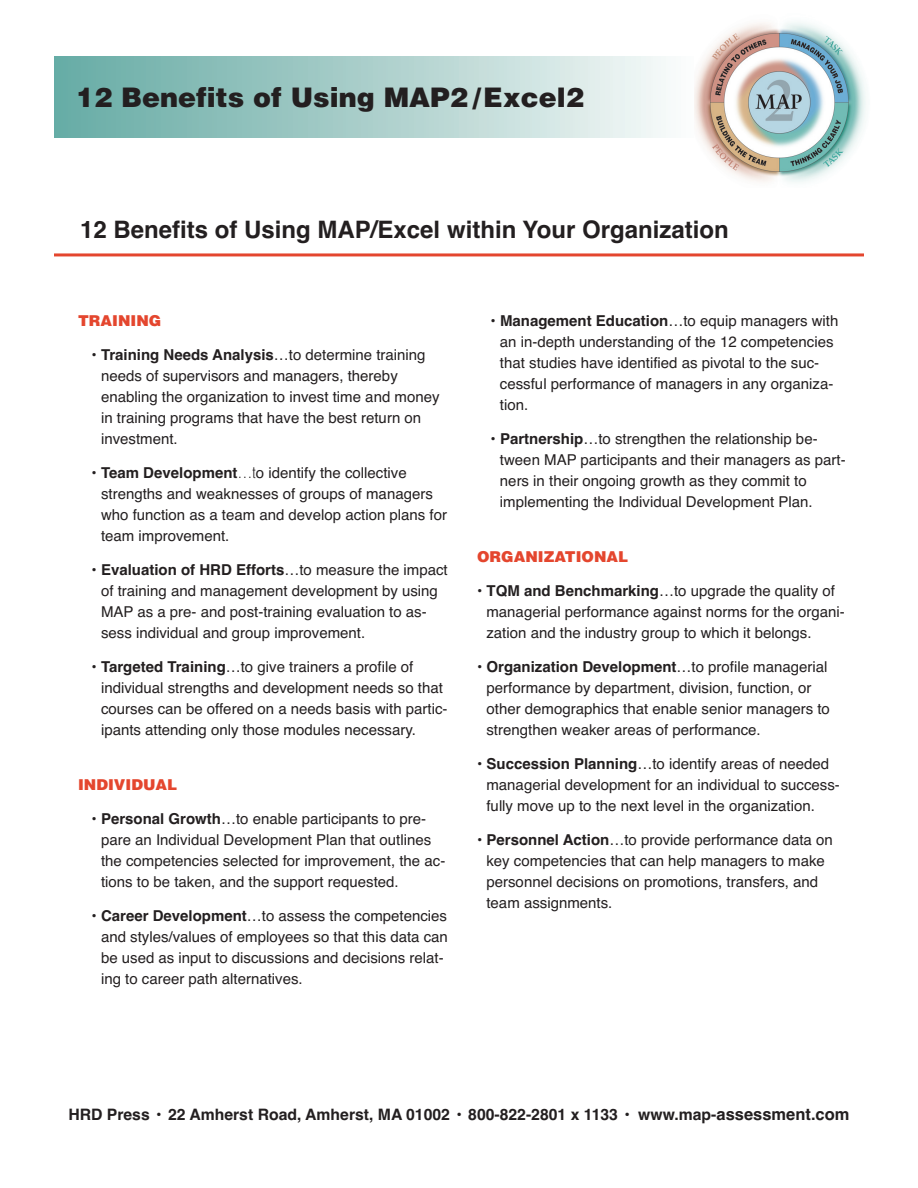
<style>
.page{position:relative;width:918px;height:1188px;background:#fff}
.page>*{position:absolute;margin:0;border:0;box-sizing:border-box;transform-origin:0 0}
.t1{font:900 27px "Helvetica";color:#231f20}
.t2{font:700 24px "Helvetica";color:#231f20}
.t3{font:700 15.75px "Helvetica";color:#231f20}
.t4{font:15px/21px "Helvetica";color:#231f20}
.t5{font:900 15px "Helvetica";color:#e4462e}
.s1{font-weight:700}
.s2{font-weight:300;font-stretch:condensed}
.s3{font-size:16.5px}
</style>
<div class="page">
<div style="left:54px;top:56px;width:640px;height:81px;background:linear-gradient(to right,#63a9a2,#f8faf9)"></div>
<img style="left:694px;top:22px;width:172px;height:160px">
<hr style="left:54px;top:253px;width:810px;height:3px;background:#e4462e">
<h1 class="t1" style="left:76px;top:88px;width:509px">12 Benefits of Using MAP2 /Excel2</h1>
<h2 class="t2" style="left:80px;top:221px;width:650px">12 Benefits of Using MAP/Excel within Your Organization</h2>
<p class="t5" style="left:78px;top:315px;width:85px">TRAINING</p>
<p class="t4" style="left:101px;top:346px;width:340px;text-indent:-9px">• <span class="s1">Training Needs Analysis</span>…to determine training needs of supervisors and managers, thereby enabling the organization to invest time and money in training programs that have the best return on investment.</p>
<p class="t4" style="left:101px;top:464px;width:348px;text-indent:-9px"><span class="s1">• Team Development</span><span class="s2">…t</span>o identify the collective strengths and weaknesses of groups of managers who function as a team and develop action plans for team improvement.</p>
<p class="t4" style="left:101px;top:561px;width:348px;text-indent:-9px"><span class="s1">• Evaluation of HRD Efforts</span>…to measure the impact of training and management development by using MAP as a pre- and post-training evaluation to as&shy;sess individual and group improvement.</p>
<p class="t4" style="left:101px;top:658px;width:348px;text-indent:-9px">• <span class="s1">Targeted Training</span>…to give trainers a profile of individual strengths and development needs so that courses can be offered on a needs basis with partic&shy;ipants attending only those modules necessary.</p>
<p class="t5" style="left:78px;top:779px;width:101px">INDIVIDUAL</p>
<p class="t4" style="left:101px;top:809px;width:346px;text-indent:-9px">• <span class="s1">Personal Growth</span>…to enable participants to pre&shy;pare an Individual Development Plan that outlines the competencies selected for improvement, the ac&shy;tions to be taken, and the support requested.</p>
<p class="t4" style="left:101px;top:906px;width:348px;text-indent:-9px">• <span class="s1">Career Development</span>…to assess the competencies and styles/values of employees so that this data can be used as input to discussions and decisions relat&shy;ing to career path alternatives.</p>
<p class="t4" style="left:500px;top:312px;width:340px;text-indent:-9px">• <span class="s1">Management Education</span>…to equip managers with an in-depth understanding of the 12 competencies that studies have identified as pivotal to the suc&shy;cessful performance of managers in any organiza&shy;tion.</p>
<p class="t4" style="left:500px;top:430px;width:347px;text-indent:-9px">• <span class="s1">Partnership</span>…to strengthen the relationship be&shy;tween MAP participants and their managers as part&shy;ners in their ongoing growth as they commit to implementing the Individual Development Plan.</p>
<p class="t5" style="left:477px;top:551px;width:153px">ORGANIZATIONAL</p>
<p class="t4" style="left:486px;top:582px;width:360px;text-indent:-9px">• <span class="s1">TQM and Benchmarking</span>…to upgrade the quality of managerial performance against norms for the organi&shy;zation and the industry group to which it belongs.</p>
<p class="t4" style="left:486px;top:658px;width:345px;text-indent:-9px">• <span class="s1">Organization Development</span>…to profile managerial performance by department, division, function, or other demographics that enable senior managers to strengthen weaker areas of performance.</p>
<p class="t4" style="left:486px;top:755px;width:355px;text-indent:-9px">• <span class="s1">Succession Planning</span>…to identify areas of needed managerial development for an individual to success&shy;fully move up to the next level in the organization.</p>
<p class="t4" style="left:486px;top:830px;width:348px;text-indent:-9px">• <span class="s1">Personnel Action</span>…to provide performance data on key competencies that can help managers to make personnel decisions on promotions, transfers, and team assignments.</p>
<p class="t3" style="left:68px;top:1109px;width:783px">HRD Press • 22 Amherst Road, Amherst, MA 01002 • 800-822-2801 x 1133 • www.map-<span class="s3">assessment.com</span></p>
</div>
